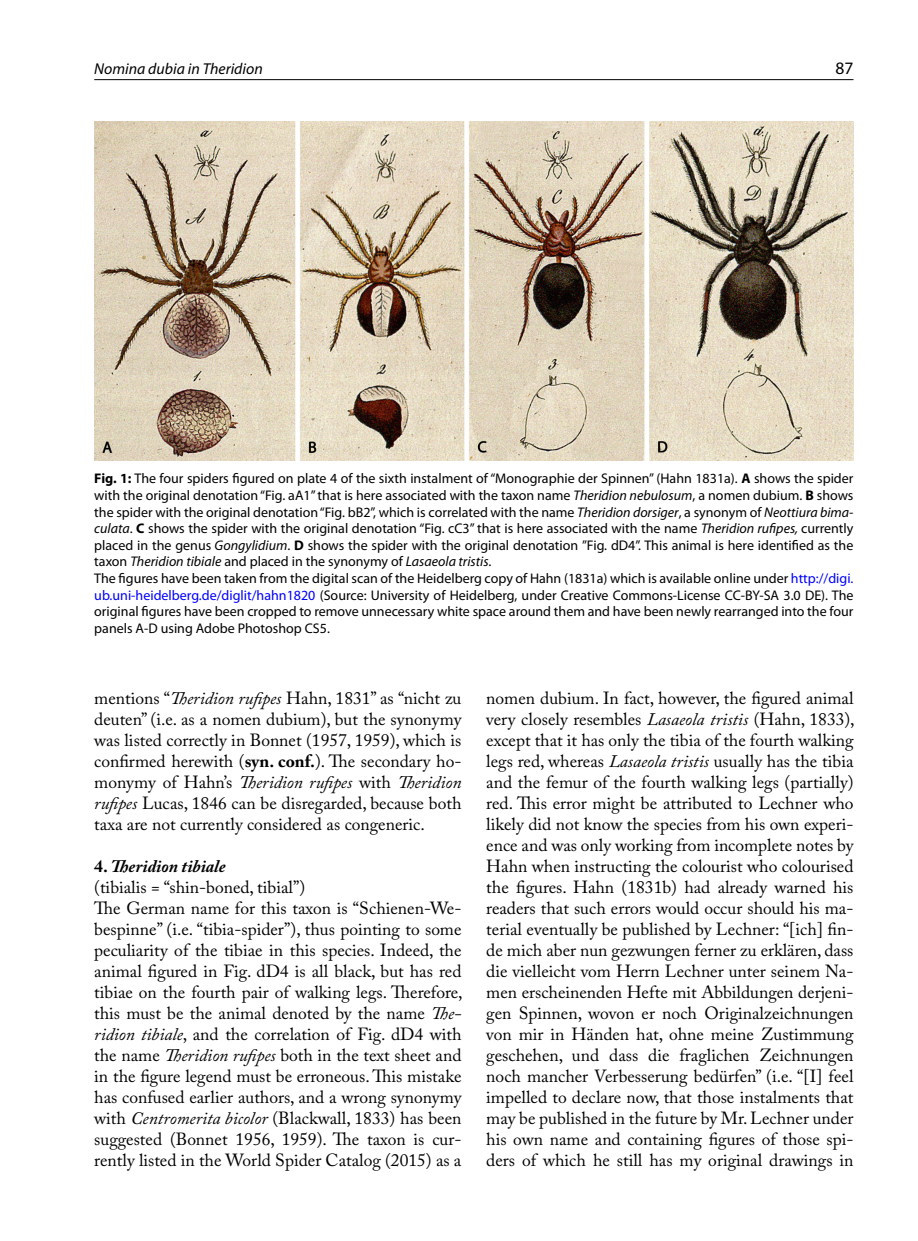
<style>
.page{position:relative;width:918px;height:1241px;background:#fff}
.page>*{position:absolute;margin:0;border:0;box-sizing:border-box;transform-origin:0 0}
.t1{font:17.5px/21px "Adobe Caslon Pro";color:#000;text-align:justify}
.t2{font:17.5px "Myriad Pro";color:#000}
.t3{font:italic 15.75px "Myriad Pro";color:#000}
.t4{font:14px/16.6px "Myriad Pro";color:#000}
.s1{font-weight:700}
.s2{font-style:italic}
.s3{color:#00f}
.s4{font-weight:700;font-style:italic}
</style>
<div class="page">
<hr style="left:94px;top:79px;width:759px;height:1px;background:#000">
<img style="left:94px;top:122px;width:759px;height:338px">
<p class="t3" style="left:94px;top:59px;width:170px">Nomina dubia in Theridion</p>
<p class="t2" style="left:835px;top:58px;width:19px">87</p>
<p class="t4" style="left:94px;top:470px;width:761px"><span class="s1">Fig. 1:</span> The four spiders figured on plate 4 of the sixth instalment of “Monographie der Spinnen” (Hahn 1831a). <span class="s1">A</span> shows the spider with the original denotation “Fig. aA1” that is here associated with the taxon name <span class="s2">Theridion nebulosum</span>, a nomen dubium. <span class="s1">B</span> shows the spider with the original denotation “Fig. bB2”, which is correlated with the name <span class="s2">Theridion dorsiger</span>, a synonym of <span class="s2">Neottiura bima&shy;culata</span>. <span class="s1">C</span> shows the spider with the original denotation “Fig. cC3” that is here associated with the name <span class="s2">Theridion rufipes,</span> currently placed in the genus <span class="s2">Gongylidium</span>. <span class="s1">D</span> shows the spider with the original denotation ”Fig. dD4”. This animal is here identified as the taxon <span class="s2">Theridion tibiale</span> and placed in the synonymy of <span class="s2">Lasaeola tristis</span>.<br>The figures have been taken from the digital scan of the Heidelberg copy of Hahn (1831a) which is available online under <span class="s3">http://digi. ub.uni-heidelberg.de/diglit/hahn1820</span> (Source: University of Heidelberg, under Creative Commons-License CC-BY-SA 3.0 DE). The original figures have been cropped to remove unnecessary white space around them and have been newly rearranged into the four panels A-D using Adobe Photoshop CS5.</p>
<p class="t1" style="left:94px;top:687px;width:369px">mentions “<span class="s2">Theridion rufipes</span> Hahn, 1831” as “nicht zu deuten” (i.e. as a nomen dubium), but the synonymy was listed correctly in Bonnet (1957, 1959), which is confirmed herewith (<span class="s1">syn. conf.</span>). The secondary ho&shy;monymy of Hahn’s <span class="s2">Theridion rufipes</span> with <span class="s2">Theridion rufipes</span> Lucas, 1846 can be disregarded, because both taxa are not currently considered as congeneric.</p>
<p class="t1" style="left:94px;top:855px;width:370px;text-align:left"><span class="s1">4.</span> <span class="s4">Theridion tibiale<br></span>(tibialis = “shin-boned, tibial”)<br>The German name for this taxon is “Schienen-We&shy;bespinne” (i.e. “tibia-spider”), thus pointing to some peculiarity of the tibiae in this species. Indeed, the animal figured in Fig. dD4 is all black, but has red tibiae on the fourth pair of walking legs. Therefore, this must be the animal denoted by the name <span class="s2">The&shy;ridion tibiale</span>, and the correlation of Fig. dD4 with the name <span class="s2">Theridion rufipes</span> both in the text sheet and in the figure legend must be erroneous. This mistake has confused earlier authors, and a wrong synonymy with <span class="s2">Centromerita bicolor</span> (Blackwall, 1833) has been suggested (Bonnet 1956, 1959). The taxon is cur&shy;rently listed in the World Spider Catalog (2015) as a</p>
<p class="t1" style="left:486px;top:687px;width:370px">nomen dubium. In fact, however, the figured animal very closely resembles <span class="s2">Lasaeola tristis</span> (Hahn, 1833), except that it has only the tibia of the fourth walking legs red, whereas <span class="s2">Lasaeola tristis</span> usually has the tibia and the femur of the fourth walking legs (partially) red. This error might be attributed to Lechner who likely did not know the species from his own experi&shy;ence and was only working from incomplete notes by Hahn when instructing the colourist who colourised the figures. Hahn (1831b) had already warned his readers that such errors would occur should his ma&shy;terial eventually be published by Lechner: “[ich] fin&shy;de mich aber nun gezwungen ferner zu erklären, dass die vielleicht vom Herrn Lechner unter seinem Na&shy;men erscheinenden Hefte mit Abbildungen derjeni&shy;gen Spinnen, wovon er noch Originalzeichnungen von mir in Händen hat, ohne meine Zustimmung geschehen, und dass die fraglichen Zeichnungen noch mancher Verbesserung bedürfen” (i.e. “[I] feel impelled to declare now, that those instalments that may be published in the future by Mr. Lechner under his own name and containing figures of those spi&shy;ders of which he still has my original drawings in</p>
</div>
